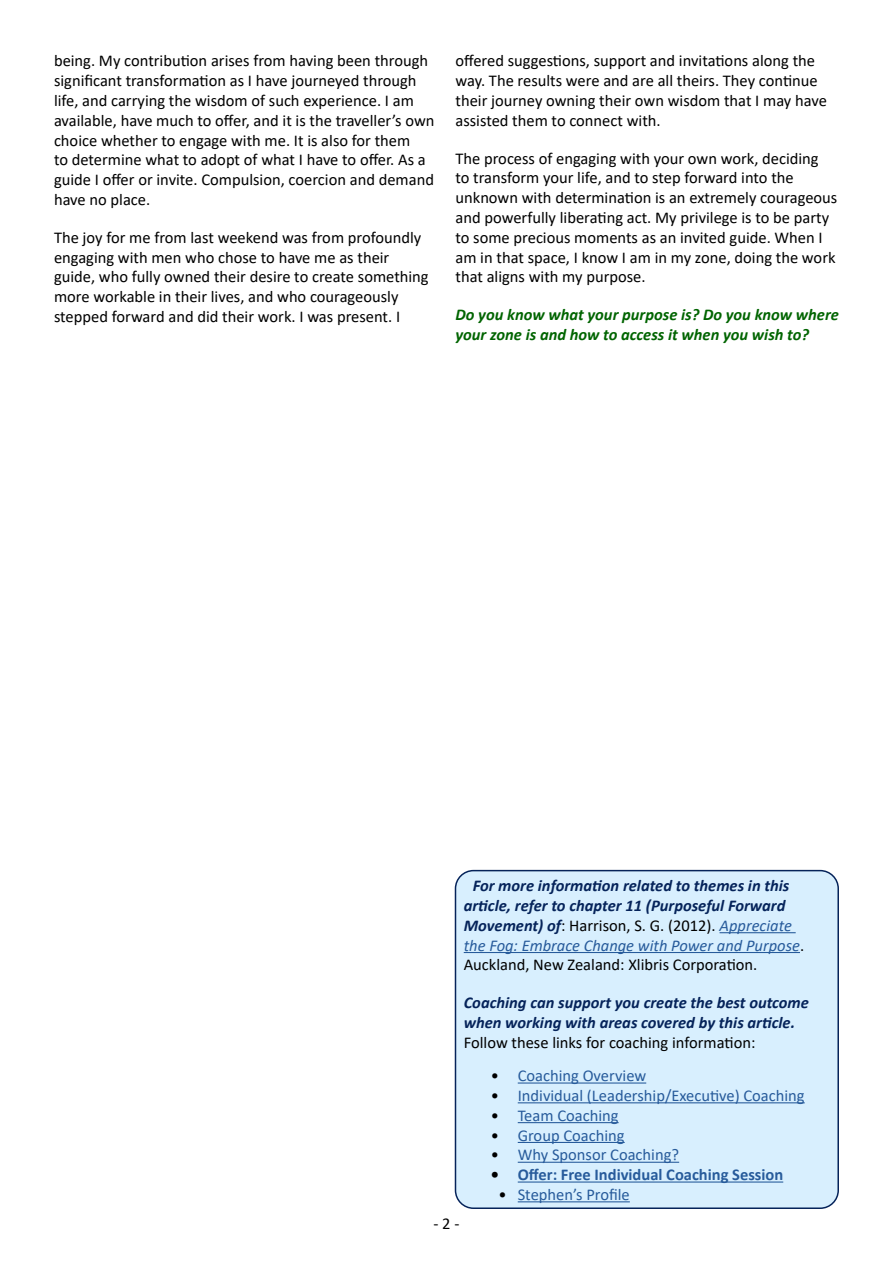
<style>
.page{position:relative;width:893px;height:1263px;background:#fff}
.page>*{position:absolute;margin:0;border:0;box-sizing:border-box;transform-origin:0 0}
.t1{font:16.5px/19.8px "Calibri";color:#000}
.t2{font:italic 700 16.5px/19.8px "Calibri";color:#05235a}
.t3{font:16.5px "Calibri";color:#275b9b}
.t4{font:italic 700 16.5px/19.8px "Calibri";color:#006400}
.t5{font:700 16.5px "Calibri";color:#275b9b}
.s1{font-weight:400;font-style:normal;color:#000}
.s2{font-weight:400;color:#275b9b}
.s3{color:#000}
</style>
<div class="page">
<div style="left:455px;top:871px;width:383px;height:337px;background:#d8effe;border-radius:18px"></div>
<hr style="left:719px;top:932px;width:77px;height:1px;background:#275b9b">
<hr style="left:464px;top:952px;width:336px;height:1px;background:#275b9b">
<hr style="left:518px;top:1082px;width:128px;height:1px;background:#275b9b">
<hr style="left:518px;top:1102px;width:287px;height:1px;background:#275b9b">
<hr style="left:518px;top:1122px;width:101px;height:1px;background:#275b9b">
<hr style="left:518px;top:1142px;width:107px;height:1px;background:#275b9b">
<hr style="left:518px;top:1162px;width:161px;height:1px;background:#275b9b">
<hr style="left:518px;top:1181px;width:265px;height:1px;background:#275b9b">
<hr style="left:518px;top:1201px;width:112px;height:1px;background:#275b9b">
<div style="left:455px;top:870px;width:384px;height:339px;border:2px solid #05235a;border-radius:18px"></div>
<p class="t1" style="left:54px;top:51px;width:382px">being. My contribution arises from having been through significant transformation as I have journeyed through life, and carrying the wisdom of such experience. I am available, have much to offer, and it is the traveller’s own choice whether to engage with me. It is also for them<br>to determine what to adopt of what I have to offer. As a guide I offer or invite. Compulsion, coercion and demand have no place.</p>
<p class="t1" style="left:54px;top:227px;width:376px">The joy for me from last weekend was from profoundly engaging with men who chose to have me as their guide, who fully owned their desire to create something more workable in their lives, and who courageously stepped forward and did their work. I was present. I</p>
<p class="t1" style="left:455px;top:51px;width:373px">offered suggestions, support and invitations along the way. The results were and are all theirs. They continue their journey owning their own wisdom that I may have assisted them to connect with.</p>
<p class="t1" style="left:455px;top:148px;width:383px">The process of engaging with your own work, deciding<br>to transform your life, and to step forward into the unknown with determination is an extremely courageous and powerfully liberating act. My privilege is to be party to some precious moments as an invited guide. When I am in that space, I know I am in my zone, doing the work that aligns with my purpose.</p>
<p class="t4" style="left:455px;top:304px;width:385px">Do you know what your purpose is? Do you know where your zone is and how to access it when you wish to?</p>
<p class="t2" style="left:464px;top:875px;width:342px;text-indent:9px">For more information related to themes in this article, refer to chapter 11 (Purposeful Forward Movement) of<span class="s1">: Harrison, S. G. (2012).</span> <span class="s2">Appreciate the Fog: Embrace Change with Power and Purpose</span><span class="s1">.<br>Auckland, New Zealand: Xlibris Corporation.</span></p>
<p class="t2" style="left:464px;top:992px;width:347px">Coaching can support you create the best outcome when working with areas covered by this article.<br><span class="s1">Follow these links for coaching information:</span></p>
<p class="t3" style="left:491px;top:1064px;width:157px"><span class="s3">•</span> Coaching Overview</p>
<p class="t3" style="left:491px;top:1084px;width:315px"><span class="s3">•</span> Individual (Leadership/Executive) Coaching</p>
<p class="t3" style="left:491px;top:1104px;width:129px"><span class="s3">•</span> Team Coaching</p>
<p class="t3" style="left:491px;top:1124px;width:135px"><span class="s3">•</span> Group Coaching</p>
<p class="t3" style="left:491px;top:1143px;width:190px"><span class="s3">•</span> Why Sponsor Coaching?</p>
<p class="t5" style="left:491px;top:1163px;width:294px"><span class="s3">•</span> Offer: Free Individual Coaching Session</p>
<p class="t3" style="left:498px;top:1183px;width:133px"><span class="s3">•</span> Stephen’s Profile</p>
<p class="t1" style="left:433px;top:1213px;width:27px">- 2 -</p>
</div>
